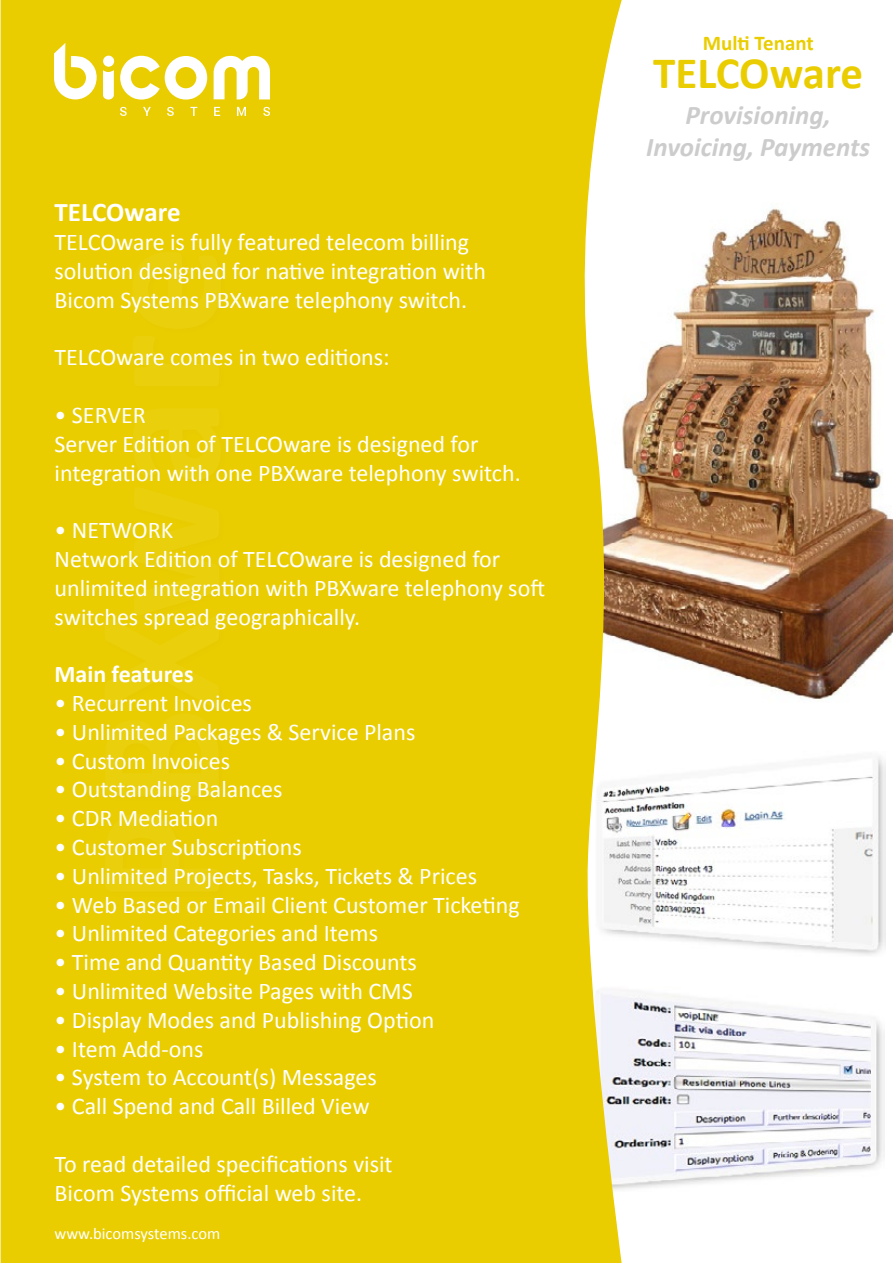
<style>
.page{position:relative;width:893px;height:1263px;background:#fff}
.page>*{position:absolute;margin:0;border:0;box-sizing:border-box;transform-origin:0 0}
.t1{font:700 180px "Calibri";letter-spacing:-.01em;color:#fff}
.t2{font:700 45px "Calibri";letter-spacing:-.005em;color:#eacd00}
.t3{font:italic 700 27px/32.4px "Calibri";color:#ccc;text-align:center}
.t4{font:700 27px "Calibri";letter-spacing:-.005em;color:#fff}
.t5{font:24px/28.8px "Calibri";color:#fff}
.t6{font:700 24px "Calibri";color:#fff}
.t7{font:700 21px "Calibri";color:#eacd00}
.t8{font:16.5px "Calibri";color:#fff}
</style>
<div class="page">
<img style="left:622px;top:994px;width:262px;height:196px">
<img style="left:622px;top:757px;width:263px;height:198px">
<img style="left:622px;top:207px;width:271px;height:493px">
<div style="left:0;top:0;width:622px;height:1263px;background:#eacd00"></div>
<div style="left:103px;top:250px;width:126px;height:650px;background:#eacd00"></div>
<svg style="left:120px;top:107px;width:7px;height:9px"></svg>
<svg style="left:143px;top:107px;width:8px;height:9px"></svg>
<svg style="left:167px;top:107px;width:7px;height:9px"></svg>
<svg style="left:190px;top:107px;width:7px;height:9px"></svg>
<svg style="left:214px;top:107px;width:6px;height:9px"></svg>
<svg style="left:237px;top:107px;width:9px;height:9px"></svg>
<svg style="left:263px;top:107px;width:7px;height:9px"></svg>
<svg style="left:103px;top:70px;width:11px;height:30px"></svg>
<svg style="left:214px;top:56px;width:56px;height:43px"></svg>
<svg style="left:54px;top:43px;width:43px;height:56px"></svg>
<div style="left:103px;top:56px;width:11px;height:11px;background:#fff;border-radius:50%"></div>
<svg style="left:120px;top:56px;width:87px;height:44px"></svg>
<p class="t4" style="left:55px;top:196px;width:128px">TELCOware</p>
<p class="t5" style="left:55px;top:227px;width:433px">TELCOware is fully featured telecom billing solution designed for native integration with<br>Bicom Systems PBXware telephony switch.</p>
<p class="t5" style="left:55px;top:342px;width:337px">TELCOware comes in two editions:</p>
<h1 class="t1" style="left:47px;top:904px;width:661px;rotate:-90deg">PBXware</h1>
<p class="t5" style="left:55px;top:399px;width:468px">• SERVER<br>Server Edition of TELCOware is designed for integration with one PBXware telephony switch.</p>
<p class="t5" style="left:55px;top:515px;width:492px">• NETWORK<br>Network Edition of TELCOware is designed for unlimited integration with PBXware telephony soft switches spread geographically.</p>
<p class="t6" style="left:55px;top:659px;width:141px">Main features</p>
<p class="t5" style="left:55px;top:687px;width:199px">• Recurrent Invoices</p>
<p class="t5" style="left:55px;top:716px;width:362px">• Unlimited Packages &amp; Service Plans</p>
<p class="t5" style="left:55px;top:745px;width:177px">• Custom Invoices</p>
<p class="t5" style="left:55px;top:774px;width:229px">• Outstanding Balances</p>
<p class="t5" style="left:55px;top:803px;width:165px">• CDR Mediation</p>
<p class="t5" style="left:55px;top:831px;width:249px">• Customer Subscriptions</p>
<p class="t5" style="left:55px;top:860px;width:424px">• Unlimited Projects, Tasks, Tickets &amp; Prices</p>
<p class="t5" style="left:55px;top:889px;width:467px">• Web Based or Email Client Customer Ticketing</p>
<p class="t5" style="left:55px;top:918px;width:325px">• Unlimited Categories and Items</p>
<p class="t5" style="left:55px;top:947px;width:364px">• Time and Quantity Based Discounts</p>
<p class="t5" style="left:55px;top:975px;width:360px">• Unlimited Website Pages with CMS</p>
<p class="t5" style="left:55px;top:1004px;width:381px">• Display Modes and Publishing Option</p>
<p class="t5" style="left:55px;top:1033px;width:150px">• Item Add-ons</p>
<p class="t5" style="left:55px;top:1062px;width:324px">• System to Account(s) Messages</p>
<p class="t5" style="left:55px;top:1091px;width:316px">• Call Spend and Call Billed View</p>
<p class="t5" style="left:55px;top:1148px;width:340px">To read detailed specifications visit<br>Bicom Systems official web site.</p>
<p class="t8" style="left:55px;top:1223px;width:167px">www.bicomsystems.com</p>
<p class="t7" style="left:703px;top:30px;width:112px">Multi Tenant</p>
<h2 class="t2" style="left:653px;top:45px;width:212px">TELCOware</h2>
<p class="t3" style="left:646px;top:97px;width:225px">Provisioning,<br>Invoicing, Payments</p>
</div>
